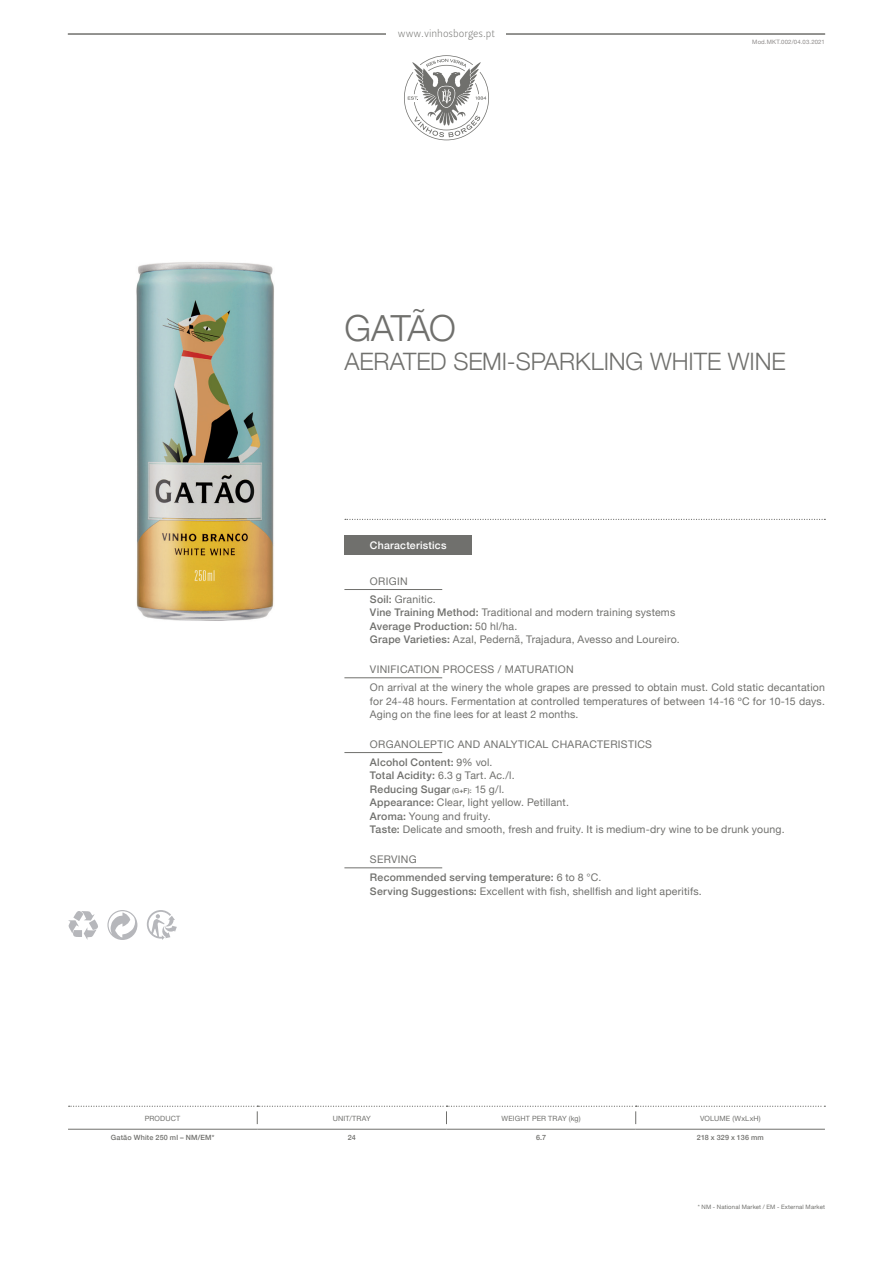
<style>
.page{position:relative;width:893px;height:1263px;background:#fff}
.page>*{position:absolute;margin:0;border:0;box-sizing:border-box;transform-origin:0 0}
.PS___Titulos___Produ{font:300 36px "Helvetica Neue";letter-spacing:-.06em;color:#70706d}
.PS___Titulos___Produ-2{font:300 24px "Helvetica Neue";letter-spacing:-.005em;color:#70706d}
.PS___Texto_Geral__Id{font:10.5px/13.5px "Helvetica Neue";letter-spacing:.02em;color:#70706d;text-align:justify}
.PS___Texto_Geral__Id-2{font:500 10.5px "Helvetica Neue";letter-spacing:.02em;color:#70706d}
.PS___Titulos___Regua{font:10.5px "Helvetica Neue";letter-spacing:.03em;color:#70706d}
.t1{font:10.5px "Leitura Sans Grot 1";color:#70706d}
.PS___Titulos___Caixa{font:500 10.5px "Helvetica Neue";letter-spacing:.025em;color:#fff}
.PS___Tabelas___First{font:7.2px "Helvetica Neue";letter-spacing:.02em;color:#70706d}
.PS___Tabelas___Texto{font:500 7.2px "Helvetica Neue";letter-spacing:.025em;color:#70706d}
.PS___Tabelas___Notas{font:6px "Helvetica Neue";letter-spacing:.025em;color:#70706d}
.PS___Tabelas___Notas-2{font:6px "Helvetica Neue";letter-spacing:.025em;color:#8d8a89}
.s1{font-weight:500}
.s2{font-weight:400}
.s3{font-size:6.75px}
</style>
<div class="page">
<svg style="left:345px;top:519px;width:480px;height:1px"></svg>
<img style="left:136px;top:262px;width:138px;height:359px">
<svg style="left:107px;top:910px;width:30px;height:30px"></svg>
<svg style="left:68px;top:911px;width:30px;height:29px"></svg>
<svg style="left:147px;top:910px;width:30px;height:30px"></svg>
<hr style="left:344px;top:589px;width:98px;height:1px;background:#70706d">
<hr style="left:344px;top:677px;width:98px;height:1px;background:#70706d">
<hr style="left:344px;top:752px;width:98px;height:1px;background:#70706d">
<hr style="left:344px;top:867px;width:98px;height:1px;background:#70706d">
<div style="left:344px;top:536px;width:128px;height:19px;background:#70706d"></div>
<hr style="left:68px;top:1129px;width:189px;height:1px;background:#70706d">
<hr style="left:257px;top:1129px;width:189px;height:1px;background:#70706d">
<hr style="left:446px;top:1129px;width:190px;height:1px;background:#70706d">
<hr style="left:636px;top:1129px;width:189px;height:1px;background:#70706d">
<svg style="left:69px;top:1106px;width:756px;height:18px"></svg>
<hr style="left:68px;top:34px;width:336px;height:1px;background:#70706d">
<hr style="left:487px;top:34px;width:338px;height:1px;background:#70706d">
<div style="left:387px;top:17px;width:119px;height:34px;background:#fff"></div>
<svg style="left:404px;top:55px;width:85px;height:85px"></svg>
<p class="t1" style="left:398px;top:27px;width:99px">www.vinhosborges.pt</p>
<p class="t1" style="left:419px;top:27px;width:56px">www.jmv.pt</p>
<p class="PS___Tabelas___Notas-2" style="left:752px;top:38px;width:74px">Mod.MKT.002/04.03.2021</p>
<p class="PS___Titulos___Produ" style="left:344px;top:299px;width:113px">GATÃO</p>
<p class="PS___Titulos___Produ-2" style="left:344px;top:342px;width:443px">AERATED SEMI-SPARKLING WHITE WINE</p>
<p class="PS___Titulos___Caixa" style="left:370px;top:537px;width:78px">Characteristics</p>
<p class="PS___Titulos___Regua" style="left:370px;top:574px;width:39px">Origin</p>
<p class="PS___Texto_Geral__Id" style="left:370px;top:593px;width:67px"><span class="s1">Soil:</span> Granitic.</p>
<p class="PS___Texto_Geral__Id" style="left:370px;top:606px;width:307px"><span class="s1">Vine Training Method:</span> Traditional and modern training systems</p>
<p class="PS___Texto_Geral__Id-2" style="left:370px;top:617px;width:149px">Average Production: <span class="s2">50 hl/ha.</span></p>
<p class="PS___Texto_Geral__Id" style="left:370px;top:633px;width:311px"><span class="s1">Grape Varieties:</span> Azal, Pedernã, Trajadura, Avesso and Loureiro.</p>
<p class="PS___Titulos___Regua" style="left:370px;top:662px;width:205px">Vinification Process / Maturation</p>
<p class="PS___Texto_Geral__Id" style="left:370px;top:681px;width:456px">On arrival at the winery the whole grapes are pressed to obtain must. Cold static decantation for 24-48 hours. Fermentation at controlled temperatures of between 14-16 ºC for 10-15 days.<br>Aging on the fine lees for at least 2 months.</p>
<p class="PS___Titulos___Regua" style="left:370px;top:737px;width:284px">Organoleptic and Analytical Characteristics</p>
<p class="PS___Texto_Geral__Id-2" style="left:370px;top:753px;width:124px">Alcohol Content: <span class="s2">9% vol.</span></p>
<p class="PS___Texto_Geral__Id" style="left:370px;top:769px;width:146px"><span class="s1">Total Acidity:</span> 6.3 g Tart. Ac./l.</p>
<p class="PS___Texto_Geral__Id-2" style="left:370px;top:780px;width:136px">Reducing Sugar <span class="s3">(G+F):</span> <span class="s2">15 g/l.</span></p>
<p class="PS___Texto_Geral__Id" style="left:370px;top:796px;width:201px"><span class="s1">Appearance:</span> Clear, light yellow. Petillant.</p>
<p class="PS___Texto_Geral__Id" style="left:370px;top:810px;width:122px"><span class="s1">Aroma:</span> Young and fruity.</p>
<p class="PS___Texto_Geral__Id" style="left:370px;top:823px;width:416px"><span class="s1">Taste:</span> Delicate and smooth, fresh and fruity. It is medium-dry wine to be drunk young.</p>
<p class="PS___Titulos___Regua" style="left:370px;top:852px;width:48px">Serving</p>
<p class="PS___Texto_Geral__Id-2" style="left:370px;top:869px;width:233px">Recommended serving temperature: <span class="s2">6 to 8 °C.</span></p>
<p class="PS___Texto_Geral__Id" style="left:370px;top:885px;width:333px"><span class="s1">Serving Suggestions:</span> Excellent with fish, shellfish and light aperitifs.</p>
<p class="PS___Tabelas___First" style="left:145px;top:1113px;width:35px">Product</p>
<p class="PS___Tabelas___First" style="left:333px;top:1113px;width:39px">UNI T/TRAY</p>
<p class="PS___Tabelas___First" style="left:502px;top:1113px;width:12px">WEIGH</p>
<p class="PS___Tabelas___First" style="left:526px;top:1113px;width:56px">T PER TRAY (kg)</p>
<p class="PS___Tabelas___First" style="left:700px;top:1113px;width:62px">VOLUME (WxLxH)</p>
<p class="PS___Tabelas___Texto" style="left:111px;top:1132px;width:105px">Gatão White 250 ml – NM/EM*</p>
<p class="PS___Tabelas___Texto" style="left:348px;top:1132px;width:10px">24</p>
<p class="PS___Tabelas___Texto" style="left:536px;top:1132px;width:12px">6.7</p>
<p class="PS___Tabelas___Texto" style="left:697px;top:1132px;width:68px">218 x 329 x 136 mm</p>
<p class="PS___Tabelas___Notas" style="left:698px;top:1203px;width:129px">* NM - National Market / EM - External Market</p>
</div>
